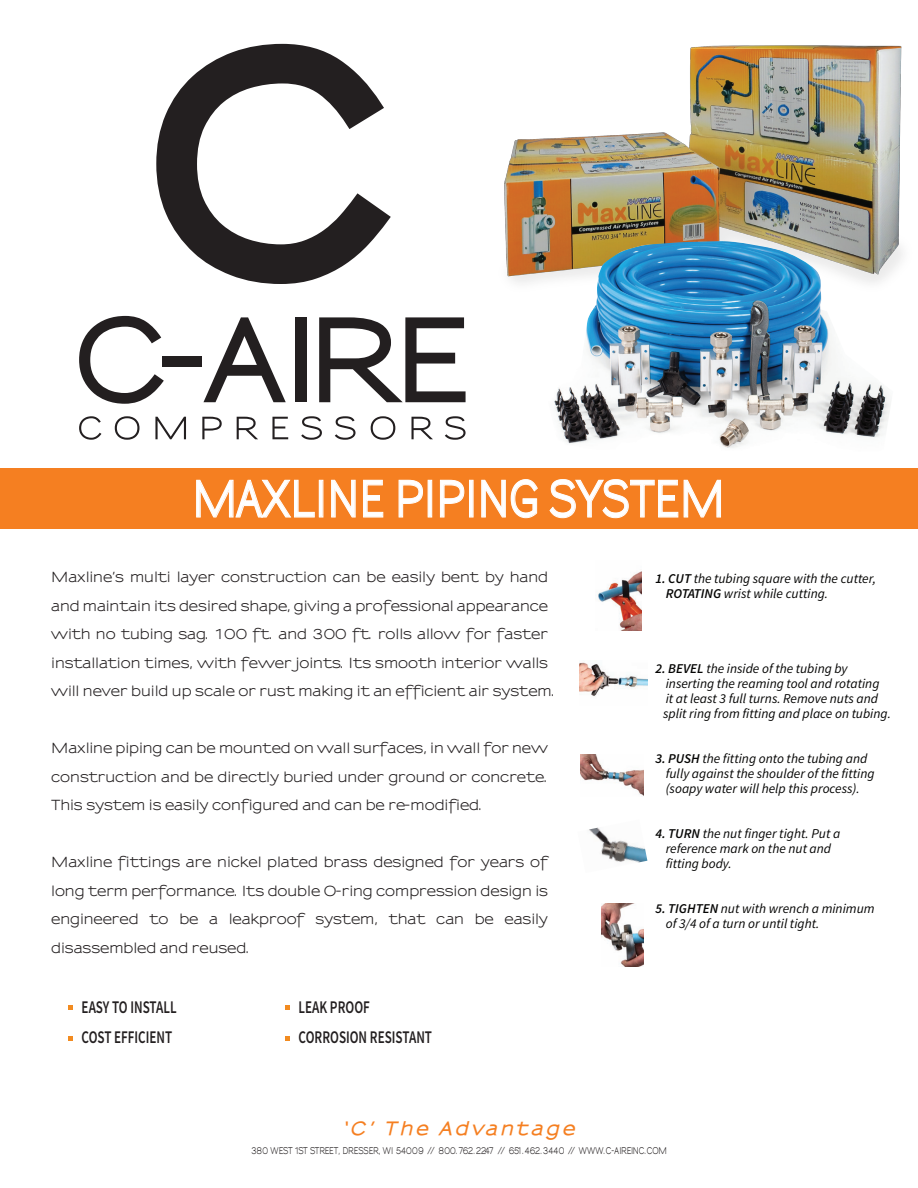
<style>
.page{position:relative;width:918px;height:1188px;background:#fff}
.page>*{position:absolute;margin:0;border:0;box-sizing:border-box;transform-origin:0 0}
.t1{font:800 46.5px "Sansumi";letter-spacing:.025em;color:#fff;scale:.74 1}
.t2{font:600 17.85px/30.3px "Source Sans Pro";color:#231f20;scale:.74 1}
.t3{font:italic 800 17.55px "Sansumi";color:#f57f21}
.t4{font:700 13.5px/28.5px "Sansumi";color:#231f20;text-align:justify}
.t5{font:italic 13.5px/15px "Source Sans Pro";color:#050504}
.t6{font:700 9px "Sansumi";letter-spacing:-.03em;color:#231f20;scale:.74 1}
.s1{font-weight:600}
</style>
<div class="page">
<img style="left:504px;top:45px;width:399px;height:238px">
<div style="left:0;top:468px;width:918px;height:61px;background:#f57f21"></div>
<svg style="left:156px;top:43px;width:235px;height:241px"></svg>
<svg style="left:79px;top:316px;width:85px;height:88px"></svg>
<div style="left:163px;top:356px;width:39px;height:11px;background:#231f20"></div>
<svg style="left:203px;top:317px;width:83px;height:85px"></svg>
<div style="left:295px;top:317px;width:11px;height:85px;background:#231f20"></div>
<svg style="left:319px;top:317px;width:147px;height:85px"></svg>
<svg style="left:79px;top:416px;width:22px;height:24px"></svg>
<svg style="left:115px;top:416px;width:24px;height:24px"></svg>
<svg style="left:155px;top:417px;width:31px;height:22px"></svg>
<svg style="left:202px;top:417px;width:20px;height:22px"></svg>
<svg style="left:237px;top:417px;width:21px;height:22px"></svg>
<svg style="left:272px;top:417px;width:16px;height:22px"></svg>
<svg style="left:301px;top:416px;width:21px;height:24px"></svg>
<svg style="left:335px;top:416px;width:21px;height:24px"></svg>
<svg style="left:371px;top:416px;width:24px;height:24px"></svg>
<svg style="left:412px;top:417px;width:21px;height:22px"></svg>
<svg style="left:445px;top:416px;width:21px;height:24px"></svg>
<svg style="left:196px;top:480px;width:119px;height:37px"></svg>
<div style="left:319px;top:480px;width:4px;height:37px;border:1px solid #fff"></div>
<svg style="left:331px;top:480px;width:24px;height:37px"></svg>
<svg style="left:363px;top:480px;width:20px;height:37px"></svg>
<svg style="left:399px;top:480px;width:24px;height:37px"></svg>
<div style="left:428px;top:480px;width:4px;height:37px;border:1px solid #fff"></div>
<svg style="left:440px;top:480px;width:24px;height:37px"></svg>
<div style="left:469px;top:480px;width:4px;height:37px;border:1px solid #fff"></div>
<svg style="left:482px;top:479px;width:56px;height:39px"></svg>
<svg style="left:550px;top:479px;width:128px;height:39px"></svg>
<svg style="left:684px;top:480px;width:37px;height:37px"></svg>
<img style="left:601px;top:904px;width:42px;height:63px">
<img style="left:598px;top:571px;width:43px;height:59px">
<img style="left:580px;top:754px;width:63px;height:42px">
<img style="left:589px;top:827px;width:58px;height:36px">
<img style="left:579px;top:662px;width:68px;height:34px">
<img style="left:545px;top:241px;width:348px;height:207px">
<svg style="left:68px;top:1006px;width:5px;height:4px"></svg>
<svg style="left:68px;top:1036px;width:5px;height:4px"></svg>
<svg style="left:285px;top:1006px;width:5px;height:4px"></svg>
<svg style="left:285px;top:1036px;width:5px;height:4px"></svg>
<h1 class="t1" style="left:193px;top:471px;width:719px">MAXLINE PIPING SYSTEM</h1>
<p class="t4" style="left:51px;top:564px;width:506px;text-align:left">Maxline’s multi layer construction can be easily bent by hand and maintain its desired shape, giving a professional appearance with no tubing sag. 100 ft. and 300 ft. rolls allow for faster installation times, with fewer joints. Its smooth interior walls will never build up scale or rust making it an efficient air system.</p>
<p class="t4" style="left:51px;top:735px;width:498px">Maxline piping can be mounted on wall surfaces, in wall for new construction and be directly buried under ground or concrete.<br>This system is easily configured and can be re-modified.</p>
<p class="t4" style="left:51px;top:849px;width:498px">Maxline fittings are nickel plated brass designed for years of long term performance. Its double O-ring compression design is engineered to be a leakproof system, that can be easily disassembled and reused.</p>
<h2 class="t2" style="left:82px;top:992px;width:130px">EASY TO INSTALL<br>COST EFFICIENT</h2>
<h2 class="t2" style="left:299px;top:992px;width:182px">LEAK PROOF<br>CORROSION RESISTANT</h2>
<p class="t5" style="left:666px;top:571px;width:212px;text-indent:-10px"><span class="s1">1. CUT</span> the tubing square with the cutter,<br><span class="s1">ROTATING</span> wrist while cutting.</p>
<p class="t5" style="left:663px;top:661px;width:229px;text-indent:-8px"><span class="s1">2. BEVEL</span> the inside of the tubing by inserting the reaming tool and rotating<br>it at least 3 full turns. Remove nuts and split ring from fitting and place on tubing.</p>
<p class="t5" style="left:666px;top:751px;width:210px;text-indent:-10px"><span class="s1">3. PUSH</span> the fitting onto the tubing and fully against the shoulder of the fitting (soapy water will help this process).</p>
<p class="t5" style="left:666px;top:826px;width:176px;text-indent:-10px"><span class="s1">4. TURN</span> the nut finger tight. Put a reference mark on the nut and fitting body.</p>
<p class="t5" style="left:666px;top:901px;width:210px;text-indent:-10px"><span class="s1">5. TIGHTEN</span> nut with wrench a minimum of 3/4 of a turn or until tight.</p>
<p class="t3" style="left:342px;top:1118px;width:238px">‘C’ The Advantage</p>
<p class="t6" style="left:251px;top:1145px;width:564px">380 WEST 1ST STREET, DRESSER, WI 54009 // 800.762.2247 // 651.462.3440 // WWW.C-AIREINC.COM</p>
</div>
